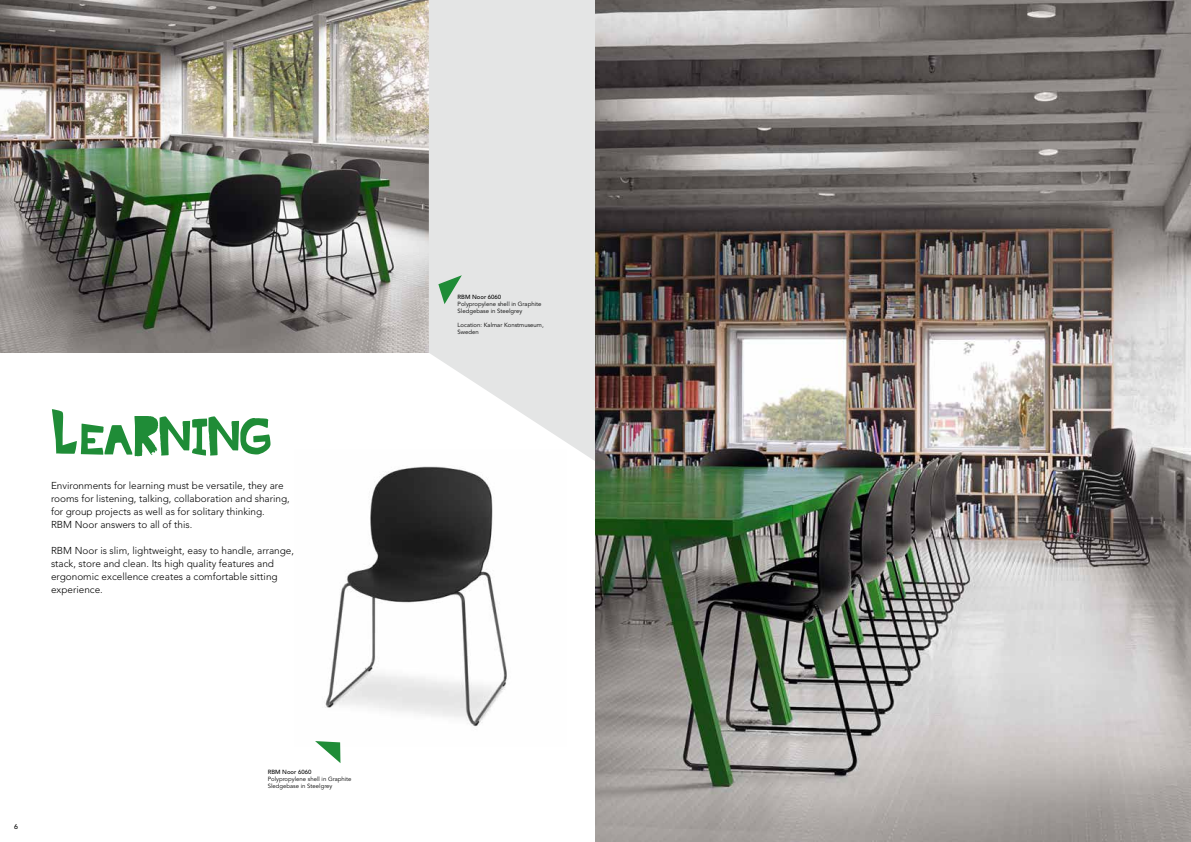
<style>
.page{position:relative;width:1191px;height:842px;background:#fff}
.page>*{position:absolute;margin:0;border:0;box-sizing:border-box;transform-origin:0 0}
.Heading_big{font:54px "Ciseaux Matisse Cut Out";color:#1f8c37}
.Ingress{font:300 10px/13px "Avenir LT Std";color:#000}
.t1{font:500 7px "Avenir LT Std";color:#000}
.Imagetext{font:6px/7px "Avenir LT Std";color:#000}
.Imagetext-2{font:500 6px "Avenir LT Std";color:#000}
</style>
<div class="page">
<img style="left:0;top:0;width:429px;height:353px">
<svg style="left:429px;top:0;width:166px;height:461px;background:#e6e7e7"></svg>
<img style="left:595px;top:0;width:596px;height:842px">
<img style="left:325px;top:450px;width:241px;height:296px">
<svg style="left:438px;top:275px;width:24px;height:29px"></svg>
<svg style="left:315px;top:741px;width:25px;height:22px"></svg>
<p class="Heading_big" style="left:51px;top:408px;width:222px">Learning</p>
<p class="Ingress" style="left:51px;top:479px;width:240px">Environments for learning must be versatile, they are rooms for listening, talking, collaboration and sharing, for group projects as well as for solitary thinking.<br>RBM Noor answers to all of this.</p>
<p class="Ingress" style="left:51px;top:544px;width:244px">RBM Noor is slim, lightweight, easy to handle, arrange, stack, store and clean. Its high quality features and ergonomic excellence creates a comfortable sitting experience.</p>
<p class="t1" style="left:14px;top:823px;width:5px">6</p>
<p class="Imagetext-2" style="left:268px;top:768px;width:45px">RBM Noor 6060</p>
<p class="Imagetext" style="left:268px;top:775px;width:85px">Polypropylene shell in Graphite</p>
<p class="Imagetext" style="left:268px;top:782px;width:66px">Sledgebase in Steelgrey</p>
<p class="Imagetext-2" style="left:457px;top:293px;width:45px">RBM Noor 6060</p>
<p class="Imagetext" style="left:457px;top:300px;width:85px">Polypropylene shell in Graphite</p>
<p class="Imagetext" style="left:457px;top:307px;width:66px">Sledgebase in Steelgrey</p>
<p class="Imagetext" style="left:457px;top:321px;width:88px">Location: Kalmar Konstmuseum,<br>Sweden</p>
</div>
